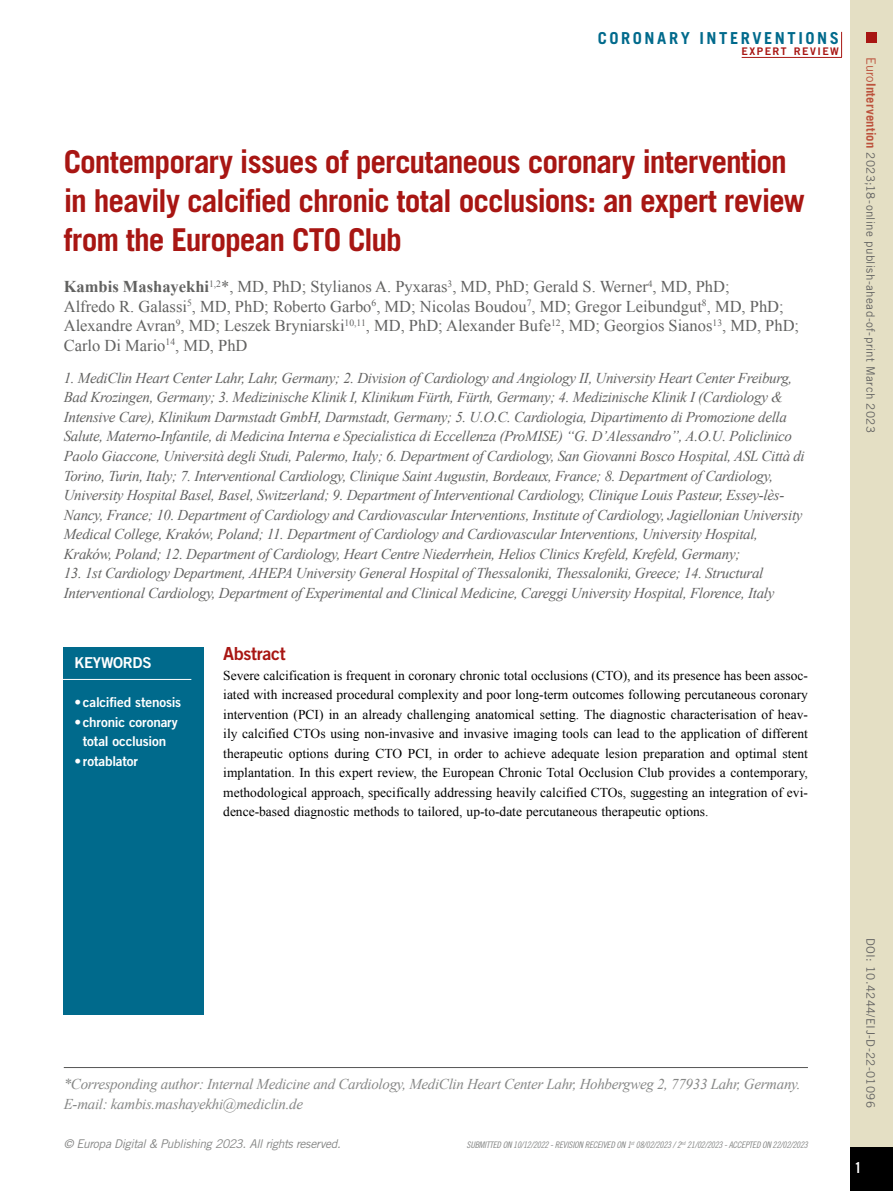
<style>
.page{position:relative;width:893px;height:1191px;background:#fff}
.page>*{position:absolute;margin:0;border:0;box-sizing:border-box;transform-origin:0 0}
.t1{font:700 31.5px/39px "Trade Gothic LT Std";letter-spacing:-.035em;color:#a81613}
.t2{font:18px "Trade Gothic LT Std Bd 2";letter-spacing:-.02em;color:#a81613}
.t3{font:16.5px/19.5px "Times New Roman";color:#626261}
.t4{font:700 16.5px "Trade Gothic LT Std";letter-spacing:.155em;color:#006a8c}
.t5{font:italic 15px/19.5px "Times New Roman";letter-spacing:-.02em;color:#626261}
.t6{font:italic 15px/19.5px "Times New Roman";letter-spacing:-.02em;color:#868786}
.t7{font:15px "Trade Gothic LT Std Bd 2";letter-spacing:-.02em;color:#fff}
.t8{font:15px "Trade Gothic LT Std Bd Cn 20";color:#fff}
.t9{font:13.5px/19.5px "Times New Roman";color:#000;text-align:justify}
.t10{font:13.5px/19.5px "Trade Gothic LT Std Bd 2";letter-spacing:-.015em;color:#fff;text-align:center}
.t11{font:italic 12px "Trade Gothic LT Std";letter-spacing:-.03em;color:#868786}
.t12{font:11.7px "Trade Gothic LT Std";letter-spacing:.03em;color:#626261}
.t13{font:10.5px "Trade Gothic LT Std Bd 2";letter-spacing:.14em;color:#a81613}
.t14{font:9px "Trade Gothic LT Std Cn 18 Obl";letter-spacing:-.02em;color:#868786}
.s1{font-weight:700}
.s2{font-size:12.75px;color:#bc523c}
.s3{font-weight:700;font-size:12.75px;color:#bc523c}
</style>
<div class="page">
<div style="left:850px;top:0;width:43px;height:1191px;background:#e4dfc4"></div>
<div style="left:850px;top:1147px;width:43px;height:44px;background:#000"></div>
<div style="left:866px;top:32px;width:11px;height:10px;background:#a81613"></div>
<hr style="left:742px;top:57px;width:100px;height:1px;background:#a81613">
<svg style="left:841px;top:32px;width:1px;height:25px"></svg>
<hr style="left:64px;top:1067px;width:744px;height:1px;background:#565655">
<div style="left:64px;top:647px;width:140px;height:367px;background:#006a8c"></div>
<hr style="left:62px;top:679px;width:129px;height:1px;background:#fff">
<p class="t4" style="left:598px;top:28px;width:243px">CORONARY INTERVENTIONS</p>
<p class="t13" style="left:742px;top:45px;width:99px">EXPERT REVIEW</p>
<h1 class="t1" style="left:64px;top:142px;width:743px">Contemporary issues of percutaneous coronary intervention in heavily calcified chronic total occlusions: an expert review from the European CTO Club</h1>
<p class="t3" style="left:64px;top:277px;width:737px"><span class="s1">Kambis Mashayekhi</span><sup>1,2</sup>*, MD, PhD; Stylianos A. Pyxaras<sup>3</sup>, MD, PhD; Gerald S. Werner<sup>4</sup>, MD, PhD;<br>Alfredo R. Galassi<sup>5</sup>, MD, PhD; Roberto Garbo<sup>6</sup>, MD; Nicolas Boudou<sup>7</sup>, MD; Gregor Leibundgut<sup>8</sup>, MD, PhD; Alexandre Avran<sup>9</sup>, MD; Leszek Bryniarski<sup>10,11</sup>, MD, PhD; Alexander Bufe<sup>12</sup>, MD; Georgios Sianos<sup>13</sup>, MD, PhD; Carlo Di Mario<sup>14</sup>, MD, PhD</p>
<p class="t5" style="left:64px;top:368px;width:742px">1. MediClin Heart Center Lahr, Lahr, Germany; 2. Division of Cardiology and Angiology II, University Heart Center Freiburg, Bad Krozingen, Germany; 3. Medizinische Klinik I, Klinikum Fürth, Fürth, Germany; 4. Medizinische Klinik I (Cardiology &amp; Intensive Care), Klinikum Darmstadt GmbH, Darmstadt, Germany; 5. U.O.C. Cardiologia, Dipartimento di Promozione della Salute, Materno-Infantile, di Medicina Interna e Specialistica di Eccellenza (ProMISE) “G. D’Alessandro”, A.O.U. Policlinico Paolo Giaccone, Università degli Studi, Palermo, Italy; 6. Department of Cardiology, San Giovanni Bosco Hospital, ASL Città di Torino, Turin, Italy; 7. Interventional Cardiology, Clinique Saint Augustin, Bordeaux, France; 8. Department of Cardiology, University Hospital Basel, Basel, Switzerland; 9. Department of Interventional Cardiology, Clinique Louis Pasteur, Essey-lès-Nancy, France; 10. Department of Cardiology and Cardiovascular Interventions, Institute of Cardiology, Jagiellonian University Medical College, Kraków, Poland; 11. Department of Cardiology and Cardiovascular Interventions, University Hospital, Kraków, Poland; 12. Department of Cardiology, Heart Centre Niederrhein, Helios Clinics Krefeld, Krefeld, Germany;</p>
<p class="t5" style="left:64px;top:563px;width:712px">13. 1st Cardiology Department, AHEPA University General Hospital of Thessaloniki, Thessaloniki, Greece; 14. Structural<br>Interventional Cardiology, Department of Experimental and Clinical Medicine, Careggi University Hospital, Florence, Italy</p>
<p class="t7" style="left:74px;top:654px;width:79px">KEYWORDS</p>
<p class="t10" style="left:74px;top:692px;width:108px">• calcified stenosis</p>
<p class="t10" style="left:74px;top:712px;width:105px">• chronic coronary total occlusion</p>
<p class="t10" style="left:74px;top:751px;width:65px">• rotablator</p>
<p class="t2" style="left:223px;top:642px;width:64px">Abstract</p>
<p class="t9" style="left:223px;top:665px;width:586px">Severe calcification is frequent in coronary chronic total occlusions (CTO), and its presence has been assoc&shy;iated with increased procedural complexity and poor long-term outcomes following percutaneous coronary intervention (PCI) in an already challenging anatomical setting. The diagnostic characterisation of heav&shy;ily calcified CTOs using non-invasive and invasive imaging tools can lead to the application of different therapeutic options during CTO PCI, in order to achieve adequate lesion preparation and optimal stent implantation. In this expert review, the European Chronic Total Occlusion Club provides a contemporary, methodological approach, specifically addressing heavily calcified CTOs, suggesting an integration of evi&shy;dence-based diagnostic methods to tailored, up-to-date percutaneous therapeutic options.</p>
<p class="t12" style="left:878px;top:57px;width:377px;rotate:90deg"><span class="s2">Euro</span><span class="s3">Intervention</span> 2023;18-online publish-ahead-of-print March 2023</p>
<p class="t6" style="left:64px;top:1074px;width:738px">*Corresponding author: Internal Medicine and Cardiology, MediClin Heart Center Lahr, Hohbergweg 2, 77933 Lahr, Germany.<br>E-mail: kambis.mashayekhi@mediclin.de</p>
<p class="t11" style="left:64px;top:1137px;width:278px">© Europa Digital &amp; Publishing 2023. All rights reserved.</p>
<p class="t14" style="left:466px;top:1139px;width:343px">SUBMITTED ON 10/12/2022 - REVISION RECEIVED ON 1<sup>st</sup> 08/02/2023 / 2<sup>nd</sup> 21/02/2023 - ACCEPTED ON 22/02/2023</p>
<p class="t12" style="left:878px;top:937px;width:172px;rotate:90deg">DOI: 10.4244/EIJ-D-22-01096</p>
<p class="t8" style="left:855px;top:1158px;width:8px">1</p>
</div>
